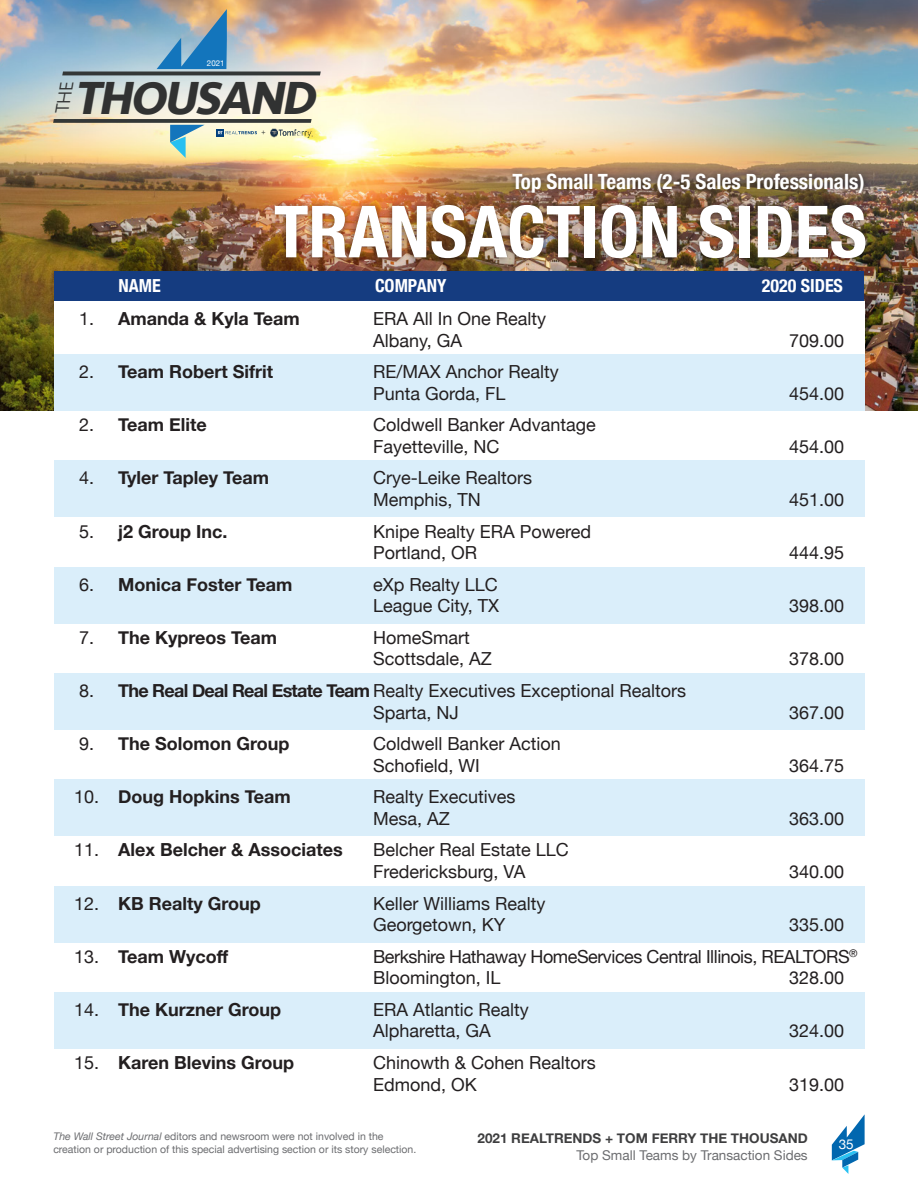
<style>
.page{position:relative;width:918px;height:1188px;background:#fff}
.page>*{position:absolute;margin:0;border:0;box-sizing:border-box;transform-origin:0 0}
.t1{font:700 condensed 72px "Helvetica Neue";color:#fff}
.t2{font:italic 700 47.7px "Seravek";color:#313232}
.t3{font:700 condensed 21px "Helvetica Neue";color:#fff}
.t4{font:18px/21.6px "Helvetica Neue";color:#231f20}
.t5{font:700 18px "Helvetica Neue";color:#231f20}
.t6{font:18px/21.6px "Helvetica Neue";letter-spacing:-.025em;color:#231f20}
.t7{font:700 condensed 18px "Helvetica Neue";color:#fff}
.t8{font:700 13.5px "Helvetica Neue";color:#3e3e3f}
.t9{font:13.5px "Helvetica Neue";color:#6c6d70}
.t10{font:13.5px "Helvetica Neue";color:#fff}
.t11{font:10.5px/12.6px "Helvetica Neue";color:#6c6d70}
.t12{font:7.95px "Helvetica Neue";color:#fff}
.t13{font:300 7.95px "Seravek";color:#333737}
.s1{font-weight:400}
.s2{font-weight:700}
.s3{font-style:italic}
</style>
<div class="page">
<svg style="left:832px;top:1114px;width:33px;height:60px"></svg>
<img style="left:0;top:0;width:918px;height:410px">
<div style="left:507px;top:168px;width:363px;height:31px;background:#231f20;opacity:.55"></div>
<div style="left:269px;top:199px;width:602px;height:65px;background:#231f20;opacity:.55"></div>
<div style="left:54px;top:271px;width:810px;height:30px;background:#153c80"></div>
<div style="left:54px;top:301px;width:811px;height:800px;background:#fff"></div>
<div style="left:54px;top:354px;width:811px;height:56px;background:#daeefa"></div>
<div style="left:54px;top:461px;width:811px;height:56px;background:#daeefa"></div>
<div style="left:54px;top:567px;width:811px;height:56px;background:#daeefa"></div>
<div style="left:54px;top:673px;width:811px;height:57px;background:#daeefa"></div>
<div style="left:54px;top:780px;width:811px;height:56px;background:#daeefa"></div>
<div style="left:54px;top:886px;width:811px;height:56px;background:#daeefa"></div>
<div style="left:54px;top:993px;width:811px;height:56px;background:#daeefa"></div>
<svg style="left:62px;top:9px;width:259px;height:66px;background:#99a9b2"></svg>
<svg style="left:53px;top:119px;width:259px;height:39px;background:#d9d5ac"></svg>
<img style="left:270px;top:129px;width:42px;height:8px">
<svg style="left:55px;top:83px;width:19px;height:30px"></svg>
<p class="t12" style="left:207px;top:58px;width:19px">2021</p>
<p class="t2" style="left:74px;top:60px;width:256px">THOUSAND</p>
<p class="t13" style="left:261px;top:128px;width:6px">+</p>
<p class="t3" style="left:512px;top:164px;width:354px">Top Small Teams (2-5 Sales Professionals)</p>
<p class="t1" style="left:274px;top:172px;width:595px">TRANSACTION SIDES</p>
<p class="t7" style="left:118px;top:270px;width:44px">NAME</p>
<p class="t7" style="left:375px;top:270px;width:73px">COMPANY</p>
<p class="t7" style="left:762px;top:270px;width:83px">2020 SIDES</p>
<p class="t5" style="left:79px;top:305px;width:222px"><span class="s1">1.</span> Amanda &amp; Kyla Team</p>
<p class="t4" style="left:373px;top:309px;width:175px">ERA All In One Realty<br>Albany, GA</p>
<p class="t4" style="left:789px;top:330px;width:57px">709.00</p>
<p class="t5" style="left:79px;top:358px;width:195px"><span class="s1">2.</span> Team Robert Sifrit</p>
<p class="t4" style="left:373px;top:362px;width:187px">RE/MAX Anchor Realty<br>Punta Gorda, FL</p>
<p class="t5" style="left:79px;top:411px;width:129px"><span class="s1">2.</span> Team Elite</p>
<p class="t4" style="left:373px;top:415px;width:224px">Coldwell Banker Advantage<br>Fayetteville, NC</p>
<p class="t5" style="left:79px;top:464px;width:191px"><span class="s1">4.</span> Tyler Tapley Team</p>
<p class="t4" style="left:373px;top:468px;width:160px">Crye-Leike Realtors<br>Memphis, TN</p>
<p class="t5" style="left:79px;top:517px;width:150px"><span class="s1">5.</span> j2 Group Inc.</p>
<p class="t4" style="left:373px;top:521px;width:220px">Knipe Realty ERA Powered<br>Portland, OR</p>
<p class="t5" style="left:79px;top:570px;width:215px"><span class="s1">6.</span> Monica Foster Team</p>
<p class="t4" style="left:373px;top:575px;width:128px">eXp Realty LLC<br>League City, TX</p>
<p class="t5" style="left:79px;top:623px;width:200px"><span class="s1">7.</span> The Kypreos Team</p>
<p class="t4" style="left:373px;top:628px;width:120px">HomeSmart<br>Scottsdale, AZ</p>
<p class="t4" style="left:373px;top:681px;width:314px;text-indent:-294px">8. <span class="s2">The Real Deal Real Estate Team</span> Realty Executives Exceptional Realtors<br>Sparta, NJ</p>
<p class="t5" style="left:79px;top:730px;width:212px"><span class="s1">9.</span> The Solomon Group</p>
<p class="t4" style="left:373px;top:734px;width:189px">Coldwell Banker Action<br>Schofield, WI</p>
<p class="t5" style="left:74px;top:783px;width:218px"><span class="s1">10.</span> Doug Hopkins Team</p>
<p class="t4" style="left:373px;top:787px;width:144px">Realty Executives<br>Mesa, AZ</p>
<p class="t5" style="left:74px;top:836px;width:270px"><span class="s1">11.</span> Alex Belcher &amp; Associates</p>
<p class="t4" style="left:373px;top:840px;width:197px">Belcher Real Estate LLC<br>Fredericksburg, VA</p>
<p class="t5" style="left:74px;top:889px;width:188px"><span class="s1">12.</span> KB Realty Group</p>
<p class="t4" style="left:373px;top:893px;width:174px">Keller Williams Realty<br>Georgetown, KY</p>
<p class="t4" style="left:789px;top:384px;width:57px">454.00</p>
<p class="t4" style="left:789px;top:437px;width:57px">454.00</p>
<p class="t4" style="left:789px;top:490px;width:57px">451.00</p>
<p class="t4" style="left:789px;top:543px;width:57px">444.95</p>
<p class="t4" style="left:789px;top:596px;width:57px">398.00</p>
<p class="t4" style="left:789px;top:649px;width:57px">378.00</p>
<p class="t4" style="left:789px;top:702px;width:57px">367.00</p>
<p class="t4" style="left:789px;top:756px;width:57px">364.75</p>
<p class="t4" style="left:789px;top:809px;width:57px">363.00</p>
<p class="t4" style="left:789px;top:862px;width:57px">340.00</p>
<p class="t4" style="left:789px;top:915px;width:57px">335.00</p>
<p class="t5" style="left:74px;top:942px;width:156px"><span class="s1">13.</span> Team Wycoff</p>
<p class="t6" style="left:373px;top:947px;width:486px">Berkshire Hathaway HomeServices Central Illinois, REALTORS<sup>®<br></sup>Bloomington, IL</p>
<p class="t4" style="left:789px;top:968px;width:57px">328.00</p>
<p class="t5" style="left:74px;top:995px;width:209px"><span class="s1">14.</span> The Kurzner Group</p>
<p class="t4" style="left:373px;top:1000px;width:157px">ERA Atlantic Realty<br>Alpharetta, GA</p>
<p class="t5" style="left:74px;top:1048px;width:222px"><span class="s1">15.</span> Karen Blevins Group</p>
<p class="t4" style="left:373px;top:1053px;width:224px">Chinowth &amp; Cohen Realtors<br>Edmond, OK</p>
<p class="t4" style="left:789px;top:1021px;width:57px">324.00</p>
<p class="t4" style="left:789px;top:1074px;width:57px">319.00</p>
<p class="t11" style="left:53px;top:1131px;width:365px"><span class="s3">The Wall Street Journal</span> editors and newsroom were not involved in the creation or production of this special advertising section or its story selection.</p>
<p class="t8" style="left:478px;top:1128px;width:332px">2021 REALTRENDS + TOM FERRY THE THOUSAND</p>
<p class="t9" style="left:576px;top:1145px;width:233px">Top Small Teams by Transaction Sides</p>
<p class="t10" style="left:839px;top:1135px;width:17px">35</p>
</div>
